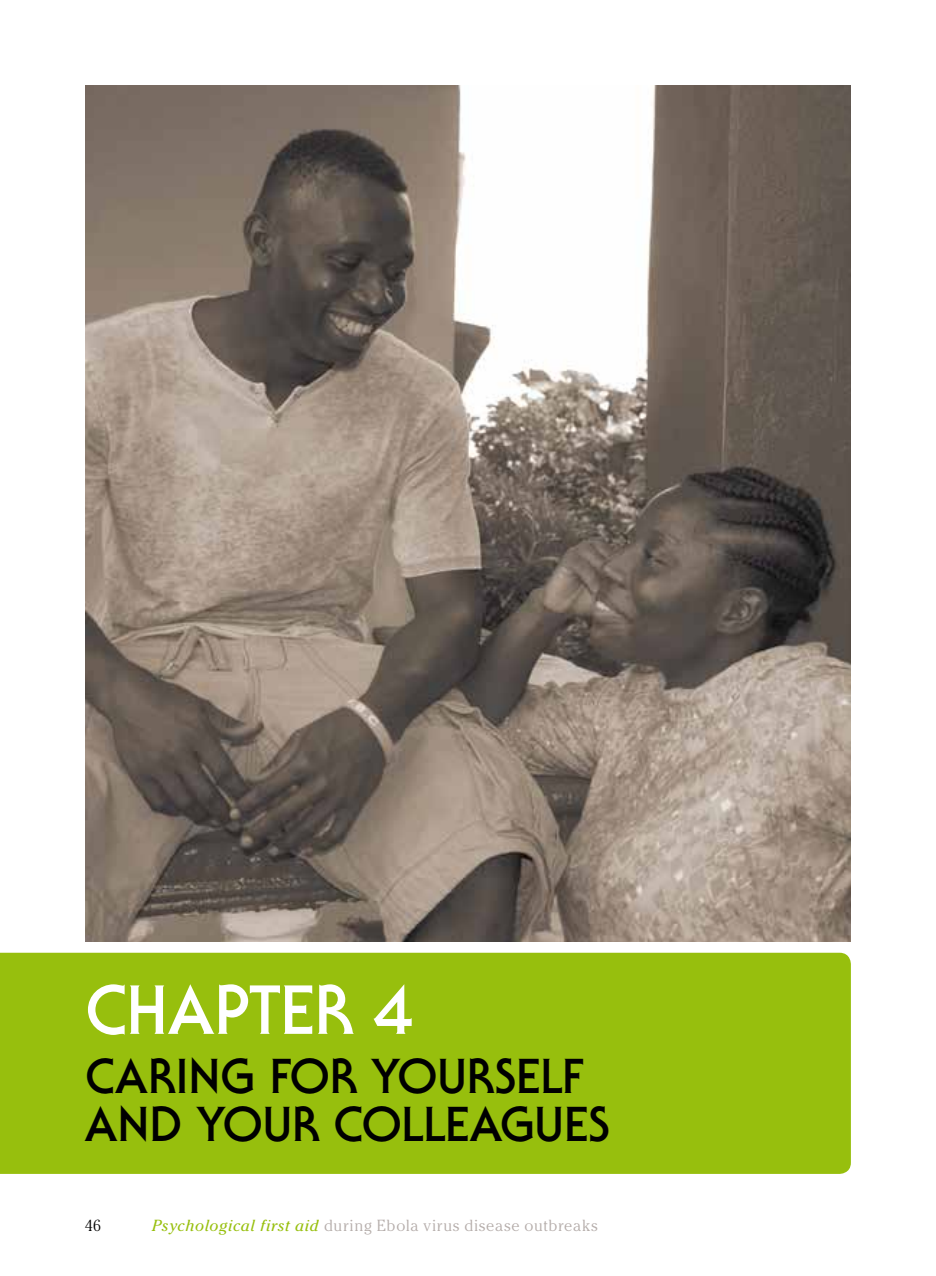
<style>
.page{position:relative;width:936px;height:1276px;background:#fff}
.page>*{position:absolute;margin:0;border:0;box-sizing:border-box;transform-origin:0 0}
.t1{font:700 68px "Serif Gothic Std";letter-spacing:.005em;color:#fff}
.t2{font:700 48px/48px "Serif Gothic Std";letter-spacing:.005em;color:#000}
.t3{font:300 16px "Cheltenham Std";letter-spacing:.045em;color:#b5adaa}
.t4{font:300 16px "Cheltenham Std";color:#000}
.s1{font-weight:400;font-style:italic;color:#97bf0d}
</style>
<div class="page">
<div style="left:0;top:952px;width:850px;height:222px;background:#97bf0d"></div>
<img style="left:85px;top:85px;width:765px;height:856px">
<h1 class="t1" style="left:85px;top:970px;width:331px">CHAPTER 4</h1>
<h2 class="t2" style="left:85px;top:1052px;width:526px">CARING FOR YOURSELF<br>AND YOUR COLLEAGUES</h2>
<p class="t4" style="left:85px;top:1215px;width:17px">46</p>
<p class="t3" style="left:152px;top:1215px;width:447px"><span class="s1">Psychological first aid</span> during Ebola virus disease outbreaks</p>
</div>
